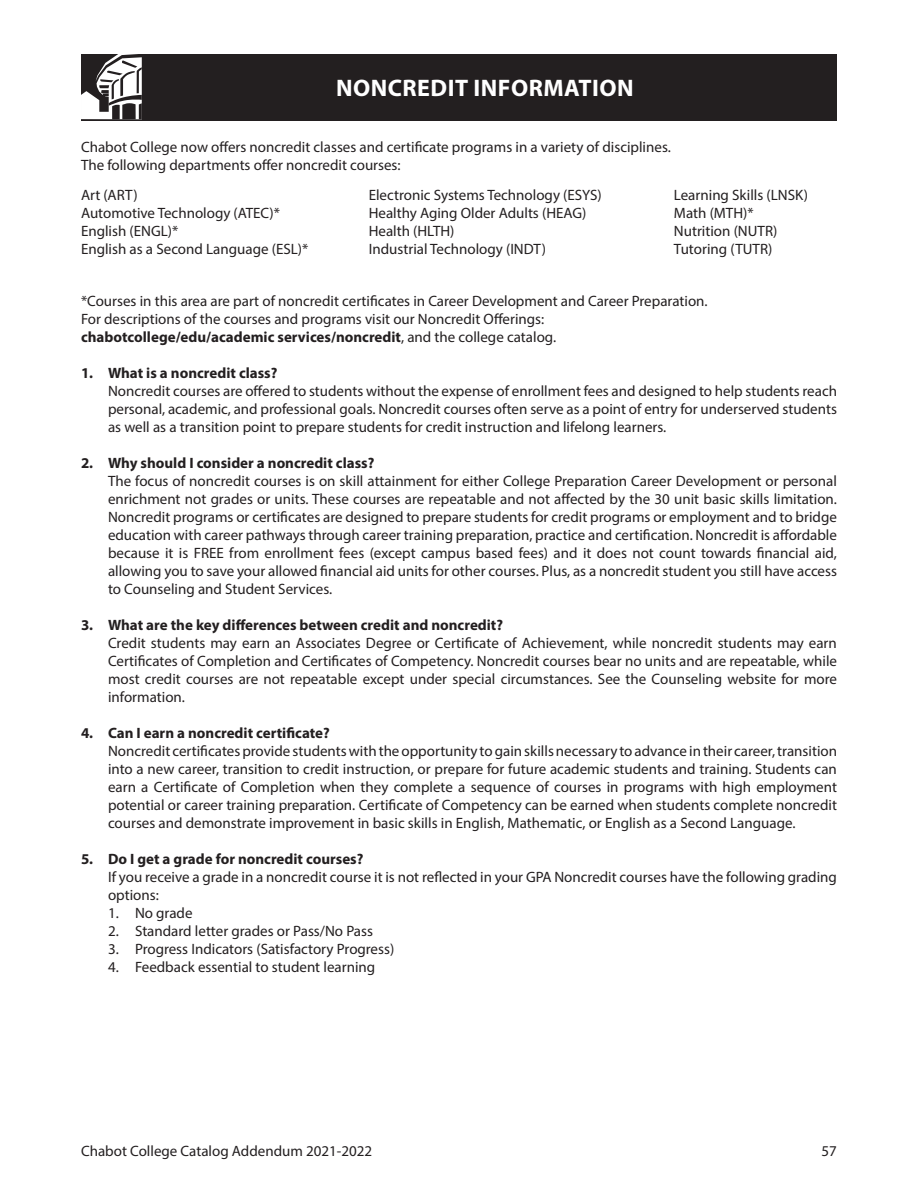
<style>
.page{position:relative;width:918px;height:1188px;background:#fff}
.page>*{position:absolute;margin:0;border:0;box-sizing:border-box;transform-origin:0 0}
.Header_text{font:700 24px "Myriad Pro";letter-spacing:.02em;color:#fff}
.number_paragraph{font:15px/18px "Myriad Pro";color:#231f20;text-align:justify}
.t1{font:700 15px "Myriad Pro";color:#231f20}
.s1{font-weight:400}
</style>
<div class="page">
<div style="left:81px;top:54px;width:756px;height:67px;background:#231f20"></div>
<svg style="left:81px;top:54px;width:61px;height:66px"></svg>
<p class="Header_text" style="left:336px;top:72px;width:299px">NONCREDIT INFORMATION</p>
<p class="number_paragraph" style="left:81px;top:137px;width:591px">Chabot College now offers noncredit classes and certificate programs in a variety of disciplines.</p>
<p class="number_paragraph" style="left:81px;top:155px;width:321px">The following departments offer noncredit courses:</p>
<p class="number_paragraph" style="left:674px;top:186px;width:136px">Learning Skills (LNSK)</p>
<p class="number_paragraph" style="left:674px;top:204px;width:81px">Math (MTH)*</p>
<p class="number_paragraph" style="left:674px;top:222px;width:105px">Nutrition (NUTR)</p>
<p class="number_paragraph" style="left:674px;top:240px;width:100px">Tutoring (TUTR)</p>
<p class="number_paragraph" style="left:81px;top:291px;width:628px">*Courses in this area are part of noncredit certificates in Career Development and Career Preparation.</p>
<p class="number_paragraph" style="left:81px;top:309px;width:465px">For descriptions of the courses and programs visit our Noncredit Offerings:</p>
<p class="t1" style="left:81px;top:327px;width:477px">chabotcollege/edu/academic services/noncredit<span class="s1">, and the college catalog.</span></p>
<p class="t1" style="left:81px;top:363px;width:198px">1. What is a noncredit class?</p>
<p class="number_paragraph" style="left:108px;top:381px;width:731px">Noncredit courses are offered to students without the expense of enrollment fees and designed to help students reach personal, academic, and professional goals. Noncredit courses often serve as a point of entry for underserved students as well as a transition point to prepare students for credit instruction and lifelong learners.</p>
<p class="t1" style="left:81px;top:453px;width:295px">2. Why should I consider a noncredit class?</p>
<p class="number_paragraph" style="left:108px;top:471px;width:731px">The focus of noncredit courses is on skill attainment for either College Preparation Career Development or personal enrichment not grades or units. These courses are repeatable and not affected by the 30 unit basic skills limitation.<br>Noncredit programs or certificates are designed to prepare students for credit programs or employment and to bridge education with career pathways through career training preparation, practice and certification. Noncredit is affordable because it is FREE from enrollment fees (except campus based fees) and it does not count towards financial aid, allowing you to save your allowed financial aid units for other courses. Plus, as a noncredit student you still have access to Counseling and Student Services.</p>
<p class="t1" style="left:81px;top:615px;width:424px">3. What are the key differences between credit and noncredit?</p>
<p class="number_paragraph" style="left:108px;top:633px;width:731px">Credit students may earn an Associates Degree or Certificate of Achievement, while noncredit students may earn Certificates of Completion and Certificates of Competency. Noncredit courses bear no units and are repeatable, while most credit courses are not repeatable except under special circumstances. See the Counseling website for more information.</p>
<p class="t1" style="left:81px;top:723px;width:250px">4. Can I earn a noncredit certificate?</p>
<p class="number_paragraph" style="left:108px;top:741px;width:731px">Noncredit certificates provide students with the opportunity to gain skills necessary to advance in their career, transition into a new career, transition to credit instruction, or prepare for future academic students and training. Students can earn a Certificate of Completion when they complete a sequence of courses in programs with high employment potential or career training preparation. Certificate of Competency can be earned when students complete noncredit courses and demonstrate improvement in basic skills in English, Mathematic, or English as a Second Language.</p>
<p class="t1" style="left:81px;top:849px;width:284px">5. Do I get a grade for noncredit courses?</p>
<p class="number_paragraph" style="left:108px;top:867px;width:730px">If you receive a grade in a noncredit course it is not reflected in your GPA Noncredit courses have the following grading options:</p>
<p class="number_paragraph" style="left:108px;top:903px;width:86px">1. No grade</p>
<p class="number_paragraph" style="left:108px;top:921px;width:267px">2. Standard letter grades or Pass/No Pass</p>
<p class="number_paragraph" style="left:108px;top:939px;width:288px">3. Progress Indicators (Satisfactory Progress)</p>
<p class="number_paragraph" style="left:108px;top:957px;width:269px">4. Feedback essential to student learning</p>
<p class="number_paragraph" style="left:369px;top:186px;width:235px">Electronic Systems Technology (ESYS)</p>
<p class="number_paragraph" style="left:369px;top:204px;width:219px">Healthy Aging Older Adults (HEAG)</p>
<p class="number_paragraph" style="left:369px;top:222px;width:87px">Health (HLTH)</p>
<p class="number_paragraph" style="left:369px;top:240px;width:179px">Industrial Technology (INDT)</p>
<p class="number_paragraph" style="left:81px;top:186px;width:58px">Art (ART)</p>
<p class="number_paragraph" style="left:81px;top:204px;width:201px">Automotive Technology (ATEC)*</p>
<p class="number_paragraph" style="left:81px;top:222px;width:99px">English (ENGL)*</p>
<p class="number_paragraph" style="left:81px;top:240px;width:229px">English as a Second Language (ESL)*</p>
<p class="number_paragraph" style="left:81px;top:1141px;width:293px">Chabot College Catalog Addendum 2021-2022</p>
<p class="number_paragraph" style="left:822px;top:1141px;width:17px">57</p>
</div>
